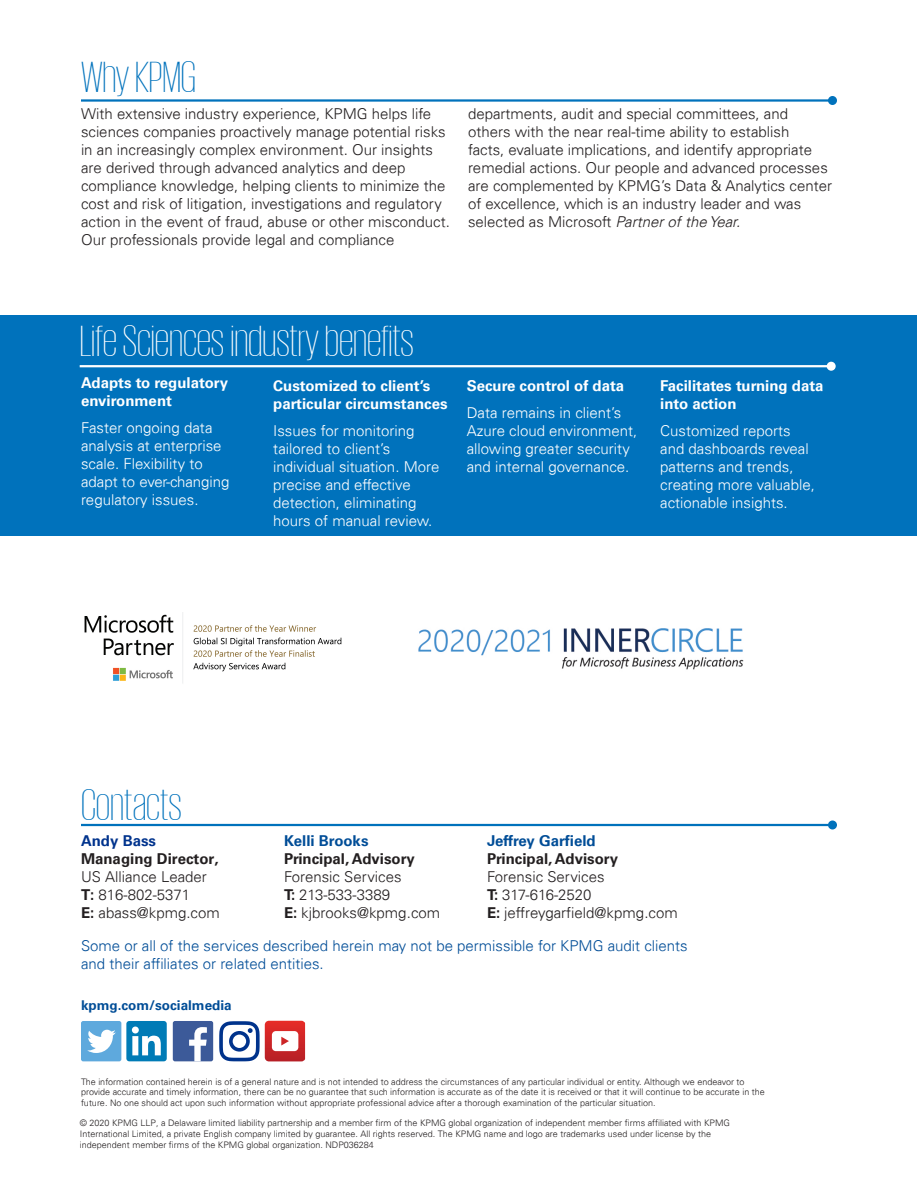
<style>
.page{position:relative;width:918px;height:1188px;background:#fff}
.page>*{position:absolute;margin:0;border:0;box-sizing:border-box;transform-origin:0 0}
.t1{font:200 45px "KPMG";color:#fff}
.t2{font:200 45px "KPMG";color:#0072bc}
.t3{font:300 15px/18px "Univers 45";color:#231f20}
.t4{font:300 15px/18px "Univers 45";color:#fff}
.t5{font:700 15px/18px "Univers 65";color:#fff}
.t6{font:300 15px/18px "Univers 45";color:#014d97}
.t7{font:700 15px "Univers 65";color:#231f20}
.t8{font:700 15px "Univers 65";color:#014d97}
.t9{font:700 15px "Univers 65";color:#00338d}
.t10{font:700 13.5px "Univers 65";color:#014d97}
.t11{font:300 9px/10.8px "Univers 45";color:#231f20}
.s1{font-style:inherit}
.s2{font-style:italic}
.s3{font-family:"Univers 65";font-weight:700}
</style>
<div class="page">
<div style="left:0;top:315px;width:917px;height:221px;background:#0072bc"></div>
<div style="left:126px;top:1021px;width:41px;height:40px;background:#007bb6;border-radius:3px"></div>
<svg style="left:132px;top:1027px;width:29px;height:28px"></svg>
<div style="left:173px;top:1021px;width:40px;height:40px;background:#3c5a99;border-radius:2px"></div>
<svg style="left:189px;top:1027px;width:18px;height:34px"></svg>
<svg style="left:219px;top:1021px;width:86px;height:40px"></svg>
<div style="left:81px;top:1021px;width:40px;height:40px;background:#5ea9dd;border-radius:2px"></div>
<svg style="left:87px;top:1030px;width:29px;height:23px"></svg>
<hr style="left:81px;top:99px;width:751px;height:3px;background:#0072bc">
<div style="left:828px;top:96px;width:9px;height:9px;background:#0072bc;border-radius:50%"></div>
<hr style="left:80px;top:365px;width:751px;height:2px;background:#fff">
<div style="left:827px;top:362px;width:9px;height:9px;background:#fff;border-radius:50%"></div>
<hr style="left:81px;top:824px;width:751px;height:2px;background:#0072bc">
<div style="left:828px;top:820px;width:9px;height:10px;background:#0072bc;border-radius:50%"></div>
<img style="left:84px;top:612px;width:258px;height:71px">
<img style="left:418px;top:628px;width:326px;height:42px">
<h1 class="t2" style="left:81px;top:55px;width:117px">Why KPMG</h1>
<p class="t3" style="left:81px;top:104px;width:370px">With extensive industry experience, KPMG helps life sciences companies proactively manage potential risks in an increasingly complex environment. Our insights are derived through advanced analytics and deep compliance knowledge, helping clients to minimize the cost and risk of litigation, investigations and regulatory action in the event of fraud, abuse or other misconduct.<br>Our professionals provide legal and compliance</p>
<p class="t3" style="left:468px;top:104px;width:366px">departments, audit and special committees, and others with the near real-time ability to establish<br>facts, evaluate implications, and identify appropriate remedial actions. Our people and advanced processes are complemented b<span class="s1">y KPMG’</span>s Data &amp; Analytics center of excellence, which is an industry leader and was selected as Microsoft <span class="s2">Partner of the Year.</span></p>
<h1 class="t1" style="left:80px;top:320px;width:336px">Life Sciences industry benefits</h1>
<p class="t5" style="left:81px;top:374px;width:149px">Adapts to regulatory environment</p>
<p class="t4" style="left:81px;top:419px;width:150px">Faster ongoing data analysis at enterprise scale. Flexibility to adapt to ever-changing regulatory issues.</p>
<p class="t5" style="left:273px;top:377px;width:176px">Customized to client’s particular circumstances</p>
<p class="t4" style="left:273px;top:422px;width:168px">Issues for monitoring t<span class="s1">ailored to client’</span>s individual situation. More precise and effective detection, eliminating hours of manual review.</p>
<p class="t5" style="left:467px;top:377px;width:159px">Secure control of data</p>
<p class="t4" style="left:467px;top:404px;width:172px">Dat<span class="s1">a remains in client’</span>s<br>Azure cloud environment, allowing greater security and internal governance.</p>
<p class="t5" style="left:660px;top:377px;width:165px">Facilitates turning data into action</p>
<p class="t4" style="left:660px;top:422px;width:156px">Customized reports and dashboards reveal patterns and trends, creating more valuable, actionable insights.</p>
<h1 class="t2" style="left:81px;top:783px;width:103px">Contacts</h1>
<p class="t8" style="left:487px;top:832px;width:110px">Jeffrey Garfield</p>
<p class="t7" style="left:487px;top:850px;width:132px">Principal, Advisory</p>
<p class="t3" style="left:487px;top:868px;width:192px">Forensic Services<br><span class="s3">T:</span> 317-616-2520<br><span class="s3">E:</span> jeffreygarfield@kpmg.com</p>
<p class="t6" style="left:81px;top:937px;width:608px">Some or all of the services described herein may not be permissible for KPMG audit clients and their affiliates or related entities.</p>
<p class="t10" style="left:81px;top:997px;width:152px">kpmg.com/socialmedia</p>
<p class="t9" style="left:81px;top:832px;width:77px">Andy Bass</p>
<p class="t7" style="left:81px;top:850px;width:139px">Managing Director,</p>
<p class="t3" style="left:81px;top:868px;width:140px">US Alliance Leader<br><span class="s3">T:</span> 816-802-5371<br><span class="s3">E:</span> abass@kpmg.com</p>
<p class="t8" style="left:284px;top:832px;width:86px">Kelli Brooks</p>
<p class="t7" style="left:284px;top:850px;width:132px">Principal, Advisory</p>
<p class="t3" style="left:284px;top:868px;width:158px">Forensic Services<br><span class="s3">T:</span> 213-533-3389<br><span class="s3">E:</span> kjbrooks@kpmg.com</p>
<p class="t11" style="left:81px;top:1076px;width:685px">The information contained herein is of a general nature and is not intended to address the circumstances of any particular individual or entity. Although we endeavor to provide accurate and timely information, there can be no guarantee that such information is accurate as of the date it is received or that it will continue to be accurate in the future. No one should act upon such information without appropriate professional advice after a thorough examination of the particular situation.</p>
<p class="t11" style="left:80px;top:1117px;width:652px">© 2020 KPMG LLP, a Delaware limited liability partnership and a member firm of the KPMG global organization of independent member firms affiliated with KPMG<br>International Limited, a private English company limited by guarantee. All rights reserved. The KPMG name and logo are trademarks used under license by the independent member firms of the KPMG global organization. NDP036284</p>
</div>
